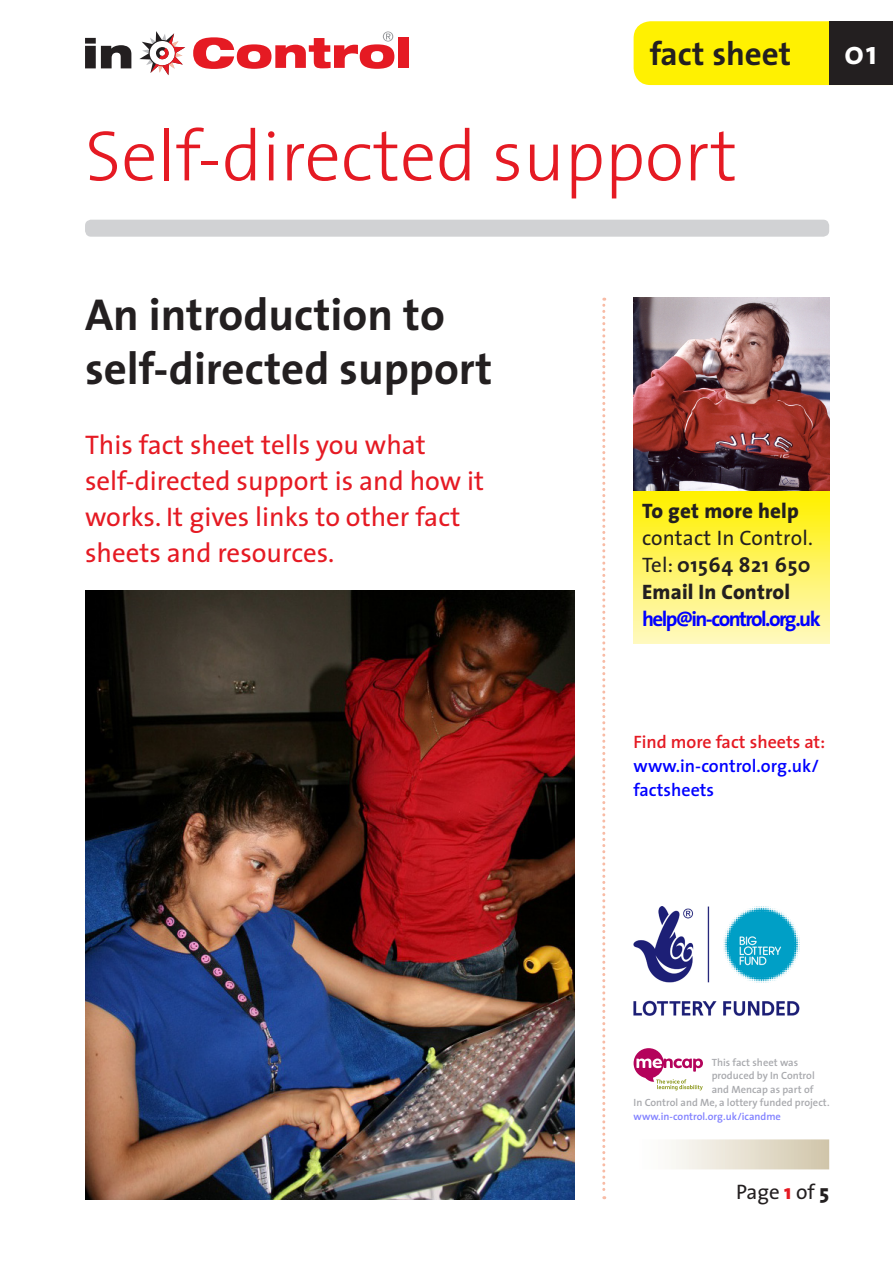
<style>
.page{position:relative;width:893px;height:1263px;background:#fff}
.page>*{position:absolute;margin:0;border:0;box-sizing:border-box;transform-origin:0 0}
.t1{font:300 72px "The Sans";color:#e51a23}
.t2{font:700 45px/54px "The Sans";color:#231f20}
.t3{font:700 33px "The Sans";color:#231f20}
.t4{font:700 33px "The Sans";color:#fff}
.t5{font:27px/36px "The Sans";color:#e51a23}
.t6{font:800 21px/27px "The Sans";letter-spacing:.01em;color:#231f20}
.t7{font:21px "The Sans";color:#231f20}
.t8{font:600 18px/24px "The Sans";color:#00f}
.t9{font:600 18px "The Sans";color:#e51a23}
.t10{font:600 10.5px "The Sans";color:#a8a9ad}
.t11{font:600 10.5px "The Sans";color:#8080ff}
.s1{font-weight:400}
.s2{font-weight:700}
.s3{font-weight:700;color:#00f}
.s4{font-weight:800;color:#e51a23}
.s5{font-weight:800}
</style>
<div class="page">
<svg style="left:602px;top:298px;width:3px;height:901px"></svg>
<svg style="left:85px;top:38px;width:46px;height:30px"></svg>
<div style="left:398px;top:37px;width:11px;height:31px;background:#e51a23"></div>
<svg style="left:139px;top:31px;width:46px;height:44px"></svg>
<svg style="left:193px;top:31px;width:201px;height:38px"></svg>
<div style="left:85px;top:220px;width:744px;height:17px;background:#d1d2d4;border-radius:6px"></div>
<div style="left:634px;top:21px;width:195px;height:64px;background:#fff101"></div>
<div style="left:650px;top:41px;width:142px;height:24px;background:#fff101"></div>
<div style="left:829px;top:21px;width:64px;height:64px;background:#231f20"></div>
<div style="left:634px;top:490px;width:195px;height:153px;background:linear-gradient(to bottom,#fff000,#fff9c4)"></div>
<img style="left:634px;top:298px;width:195px;height:192px">
<div style="left:634px;top:1139px;width:195px;height:30px;background:linear-gradient(to right,#fff,#d2c7ab)"></div>
<svg style="left:634px;top:1048px;width:69px;height:42px"></svg>
<img style="left:634px;top:907px;width:166px;height:109px">
<img style="left:85px;top:590px;width:489px;height:609px">
<p class="t3" style="left:650px;top:26px;width:143px">fact sheet</p>
<p class="t1" style="left:85px;top:96px;width:654px">Self-directed support</p>
<p class="t4" style="left:844px;top:25px;width:34px">01</p>
<p class="t2" style="left:85px;top:287px;width:409px">An introduction to self-directed support</p>
<p class="t5" style="left:85px;top:426px;width:401px">This fact sheet tells you what self-directed support is and how it works. It gives links to other fact sheets and resources.</p>
<p class="t6" style="left:642px;top:497px;width:180px">To get more help <span class="s1">contact In Control.<br>Tel:</span> <span class="s2">01564 821 650<br></span>Email In Control <span class="s3">help@in-control.org.uk</span></p>
<p class="t9" style="left:634px;top:727px;width:193px">Find more fact sheets at:</p>
<p class="t8" style="left:634px;top:753px;width:187px">www.in-control.org.uk/ factsheets</p>
<p class="t10" style="left:712px;top:1053px;width:88px">This fact sheet was</p>
<p class="t10" style="left:712px;top:1067px;width:105px">produced by In Control</p>
<p class="t10" style="left:712px;top:1080px;width:103px">and Mencap as part of</p>
<p class="t10" style="left:634px;top:1094px;width:198px">In Control and Me, a lottery funded project.</p>
<p class="t11" style="left:634px;top:1107px;width:149px">www.in-control.org.uk/icandme</p>
<p class="t7" style="left:736px;top:1174px;width:95px">Page <span class="s4">1</span> of <span class="s5">5</span></p>
</div>
